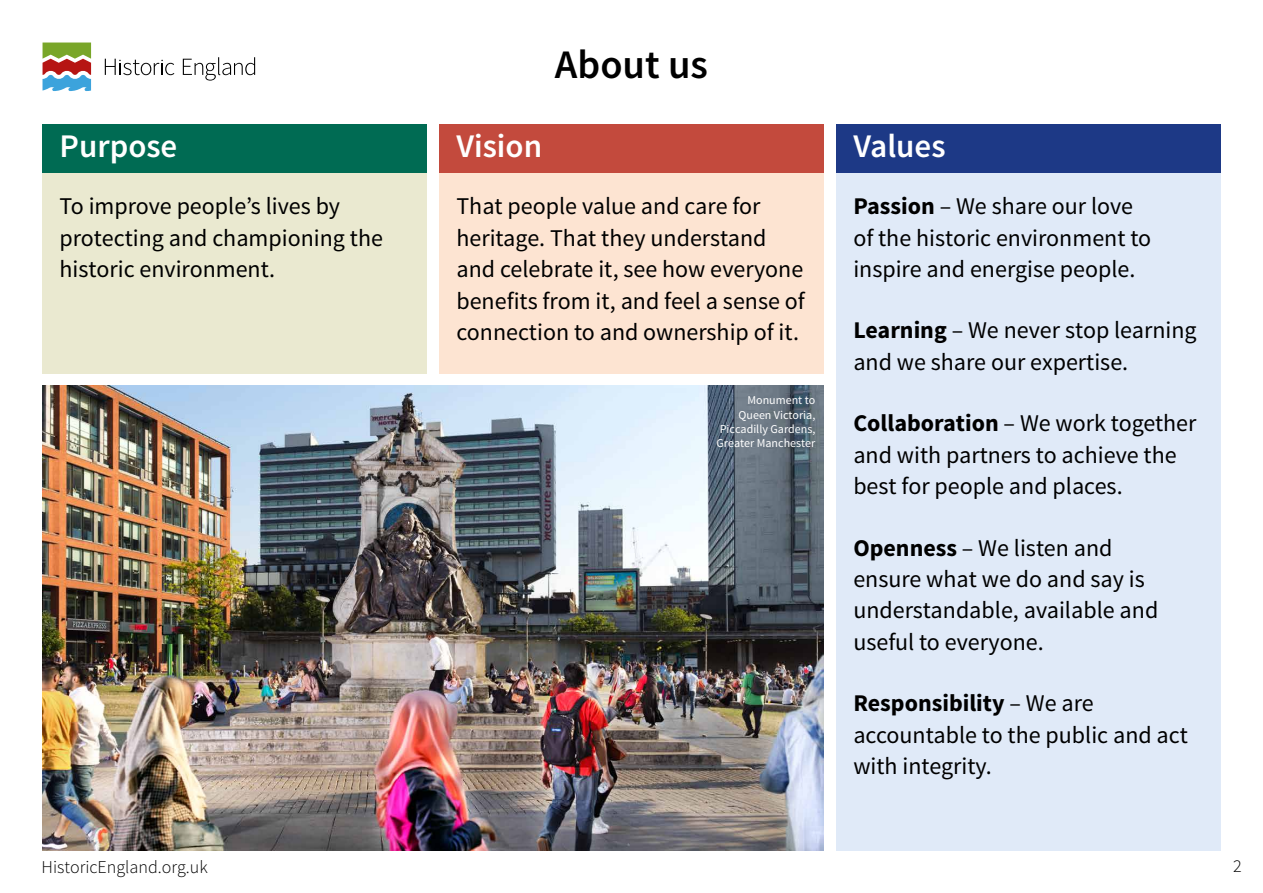
<style>
.page{position:relative;width:1263px;height:893px;background:#fff}
.page>*{position:absolute;margin:0;border:0;box-sizing:border-box;transform-origin:0 0}
.t1{font:600 40.5px "Source Sans Pro";color:#000}
.t2{font:600 33px "Source Sans Pro";color:#fff}
.t3{font:24px/31.5px "Source Sans Pro";color:#000}
.t4{font:300 18px "Source Sans Pro";color:#000}
.t5{font:12px/14.4px "Source Sans Pro";color:#fff;text-align:right}
.s1{font-weight:700}
</style>
<div class="page">
<svg style="left:43px;top:43px;width:48px;height:48px"></svg>
<svg style="left:105px;top:59px;width:69px;height:16px"></svg>
<svg style="left:183px;top:57px;width:72px;height:24px"></svg>
<div style="left:836px;top:124px;width:384px;height:726px;background:#e0eaf8"></div>
<div style="left:836px;top:124px;width:384px;height:48px;background:#1d3986"></div>
<div style="left:439px;top:124px;width:384px;height:249px;background:#fde4d2"></div>
<div style="left:439px;top:124px;width:384px;height:48px;background:#c34a3d"></div>
<div style="left:43px;top:124px;width:384px;height:249px;background:#eae9d0"></div>
<div style="left:43px;top:124px;width:384px;height:48px;background:#006b53"></div>
<img style="left:43px;top:386px;width:780px;height:464px">
<h2 class="t2" style="left:60px;top:125px;width:119px">Purpose</h2>
<p class="t3" style="left:60px;top:191px;width:325px">To improve people’s lives by protecting and championing the historic environment.</p>
<p class="t4" style="left:42px;top:856px;width:168px">HistoricEngland.org.uk</p>
<h1 class="t1" style="left:555px;top:39px;width:155px">About us</h1>
<h2 class="t2" style="left:456px;top:125px;width:87px">Vision</h2>
<p class="t3" style="left:456px;top:191px;width:350px">That people value and care for heritage. That they understand and celebrate it, see how everyone benefits from it, and feel a sense of connection to and ownership of it.</p>
<p class="t5" style="left:716px;top:393px;width:100px">Monument to<br>Queen Victoria,<br>Piccadilly Gardens,<br>Greater Manchester</p>
<h2 class="t2" style="left:853px;top:125px;width:94px">Values</h2>
<p class="t3" style="left:853px;top:191px;width:299px"><span class="s1">Passion</span> – We share our love of the historic environment to inspire and energise people.</p>
<p class="t3" style="left:853px;top:315px;width:345px"><span class="s1">Learning</span> – We never stop learning and we share our expertise.</p>
<p class="t3" style="left:853px;top:408px;width:345px"><span class="s1">Collaboration</span> – We work together and with partners to achieve the best for people and places.</p>
<p class="t3" style="left:853px;top:532px;width:306px"><span class="s1">Openness</span> – We listen and ensure what we do and say is understandable, available and useful to everyone.</p>
<p class="t3" style="left:853px;top:688px;width:336px"><span class="s1">Responsibility</span> – We are accountable to the public and act with integrity.</p>
<p class="t4" style="left:1233px;top:855px;width:10px">2</p>
</div>
